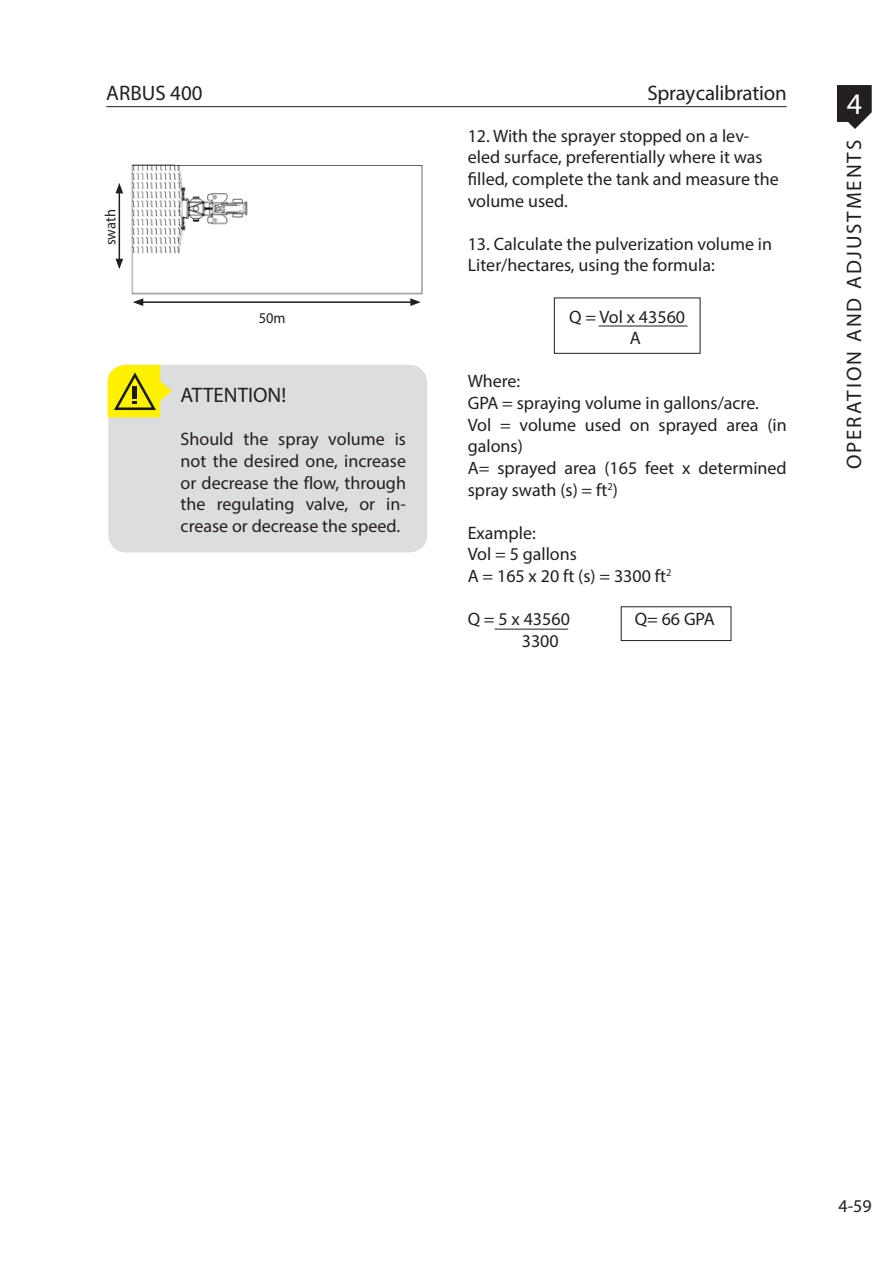
<style>
.page{position:relative;width:893px;height:1263px;background:#fff}
.page>*{position:absolute;margin:0;border:0;box-sizing:border-box;transform-origin:0 0}
.t1{font:30px "Myriad Pro";color:#fff}
.Título{font:21px "Myriad Pro";letter-spacing:.095em;color:#231f20}
.Título-2{font:21px "Myriad Pro";letter-spacing:-.01em;color:#231f20}
.Texto_Box{font:21px "Myriad Pro";color:#231f20}
.Título-3{font:21px "Myriad Pro";letter-spacing:.01em;color:#231f20}
.Texto_Box-2{font:18px/21.6px "Myriad Pro";color:#231f20}
.Texto{font:18px/21.6px "Myriad Pro";color:#231f20}
.t2{font:15px "Myriad Pro";color:#231f20;scale:.96 1}
</style>
<div class="page">
<hr style="left:106px;top:106px;width:681px;height:1px;background:#231f20">
<svg style="left:837px;top:85px;width:35px;height:44px"></svg>
<div style="left:621px;top:606px;width:110px;height:35px;border:1px solid #231f20"></div>
<div style="left:554px;top:298px;width:146px;height:56px;border:1px solid #231f20"></div>
<hr style="left:599px;top:326px;width:89px;height:1px;background:#231f20">
<hr style="left:495px;top:629px;width:73px;height:1px;background:#231f20">
<img style="left:131px;top:164px;width:292px;height:142px">
<hr style="left:141px;top:301px;width:272px;height:2px;background:#231f20">
<svg style="left:133px;top:298px;width:10px;height:8px"></svg>
<svg style="left:410px;top:298px;width:11px;height:8px"></svg>
<hr style="left:119px;top:191px;width:1px;height:70px;background:#231f20">
<svg style="left:115px;top:259px;width:8px;height:10px"></svg>
<svg style="left:115px;top:183px;width:8px;height:10px"></svg>
<div style="left:108px;top:365px;width:319px;height:187px;background:#dcdddf;border-radius:18px"></div>
<svg style="left:108px;top:365px;width:64px;height:52px"></svg>
<p class="Título-3" style="left:106px;top:80px;width:98px">ARBUS 400</p>
<p class="Título-2" style="left:647px;top:80px;width:141px">Spray calibration</p>
<p class="Texto_Box-2" style="left:468px;top:125px;width:313px">12. With the sprayer stopped on a lev&shy;eled surface, preferentially where it was filled, complete the tank and measure the volume used.</p>
<p class="Texto_Box-2" style="left:468px;top:233px;width:306px">13. Calculate the pulverization volume in<br>Liter/hectares, using the formula:</p>
<p class="Texto" style="left:569px;top:306px;width:117px">Q = Vol x 43560</p>
<p class="Texto" style="left:630px;top:327px;width:13px">A</p>
<p class="Texto" style="left:468px;top:370px;width:54px">Where:</p>
<p class="Texto" style="left:468px;top:392px;width:293px">GPA = spraying volume in gallons/acre.</p>
<p class="Texto" style="left:468px;top:414px;width:320px">Vol = volume used on sprayed area (in galons)</p>
<p class="Texto" style="left:468px;top:457px;width:320px">A= sprayed area (165 feet x determined spray swath (s) = ft<sup>2</sup>)</p>
<p class="Texto" style="left:468px;top:522px;width:70px">Example:</p>
<p class="Texto" style="left:468px;top:543px;width:111px">Vol = 5 gallons</p>
<p class="Texto" style="left:468px;top:565px;width:205px">A = 165 x 20 ft (s) = 3300 ft<sup>2</sup></p>
<p class="Texto" style="left:468px;top:608px;width:104px">Q = 5 x 43560</p>
<p class="Texto" style="left:635px;top:608px;width:81px">Q= 66 GPA</p>
<p class="Texto" style="left:522px;top:630px;width:38px">3300</p>
<p class="t2" style="left:101px;top:245px;width:39px;rotate:-90deg">swath</p>
<p class="t2" style="left:259px;top:309px;width:29px">50m</p>
<p class="Texto_Box" style="left:181px;top:382px;width:107px">ATTENTION!</p>
<p class="Texto_Box-2" style="left:181px;top:428px;width:227px;text-align:justify">Should the spray volume is not the desired one, increase or decrease the flow, through the regulating valve, or in&shy;crease or decrease the speed.</p>
<h1 class="t1" style="left:847px;top:85px;width:17px">4</h1>
<p class="Título" style="left:841px;top:469px;width:331px;rotate:-90deg">OPERATION AND ADJUSTMENTS</p>
<p class="Texto_Box-2" style="left:838px;top:1195px;width:35px">4-59</p>
</div>
